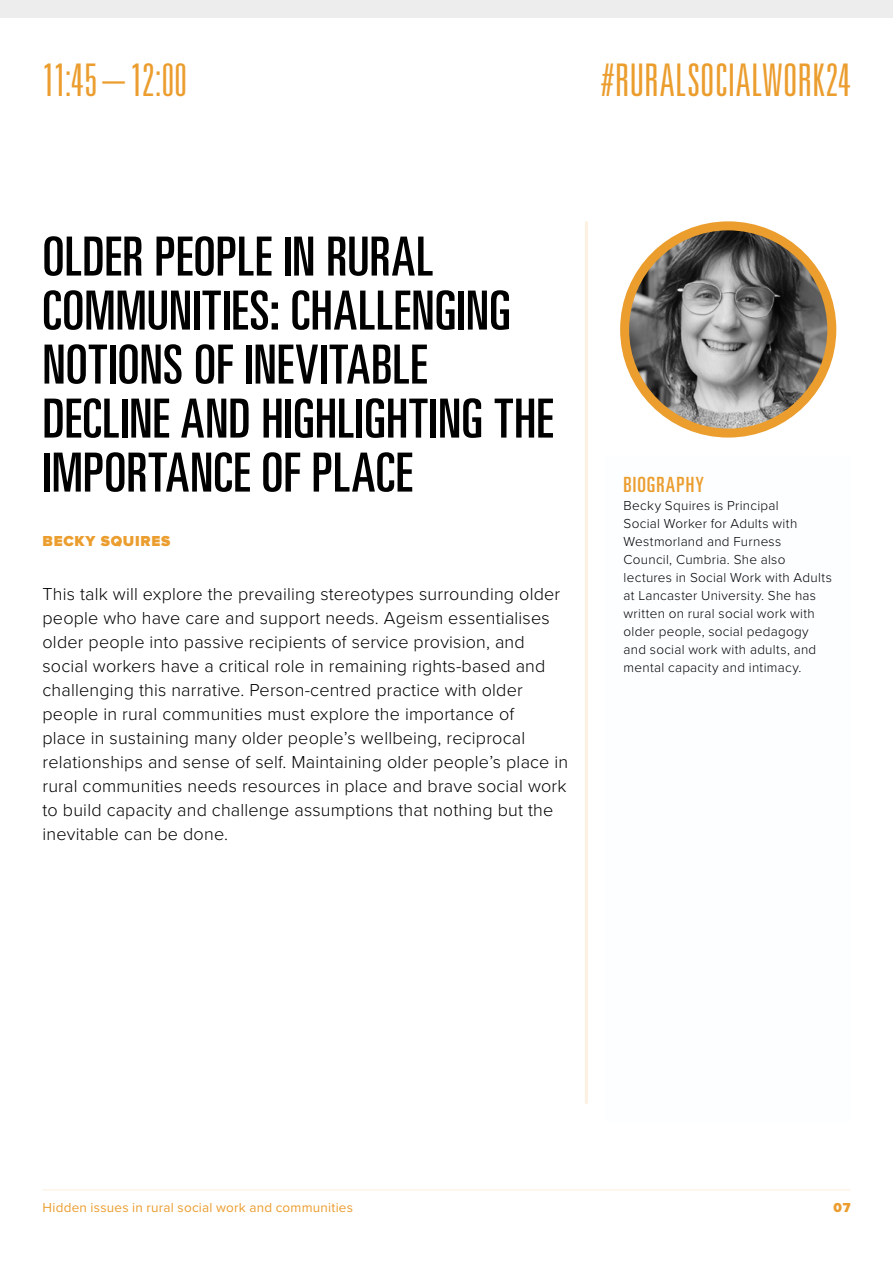
<style>
.page{position:relative;width:893px;height:1263px;background:#fff}
.page>*{position:absolute;margin:0;border:0;box-sizing:border-box;transform-origin:0 0}
.t1{font:ultra-condensed 54px/54px "Univers LT Std";letter-spacing:.005em;color:#000}
.Times{font:300 ultra-condensed 45px "Univers LT Std";letter-spacing:.005em;color:#eb9d2e}
.sidebar_heading{font:ultra-condensed 21px "Univers LT Std";letter-spacing:.05em;color:#eb9d2e}
.Desc{font:300 18px/24px "Proxima Nova";letter-spacing:.01em;color:#000}
.byline{font:900 15px "Proxima Nova";letter-spacing:.05em;color:#eb9d2e}
.sidebar{font:300 13.5px/18px "Proxima Nova";letter-spacing:.02em;color:#000}
.t2{font:13.5px "Proxima Nova";letter-spacing:.015em;color:#eb9d2e}
.t3{font:900 13.5px "Proxima Nova";color:#eb9d2e}
</style>
<div class="page">
<hr style="left:43px;top:1189px;width:807px;height:1px;background:#fcf0e0">
<div style="left:0;top:0;width:893px;height:18px;background:#ededed"></div>
<img style="left:625px;top:226px;width:207px;height:207px;border-radius:104px">
<div style="left:620px;top:221px;width:216px;height:217px;border:9px solid #eb9d2e;border-radius:50%"></div>
<hr style="left:585px;top:221px;width:3px;height:883px;background:#fcf0e0">
<p class="Times" style="left:43px;top:56px;width:146px">11:45 –12:00</p>
<h2 class="Times" style="left:601px;top:56px;width:250px">#RURALSOCIALWORK24</h2>
<p class="t1" style="left:43px;top:229px;width:512px">OLDER PEOPLE IN RURAL<br>COMMUNITIES: CHALLENGING<br>NOTIONS OF INEVITABLE<br>DECLINE AND HIGHLIGHTING THE<br>IMPORTANCE OF PLACE</p>
<p class="byline" style="left:43px;top:534px;width:129px">BECKY SQUIRES</p>
<p class="Desc" style="left:43px;top:581px;width:527px">This talk will explore the prevailing stereotypes surrounding older people who have care and support needs. Ageism essentialises older people into passive recipients of service provision, and social workers have a critical role in remaining rights-based and challenging this narrative. Person-centred practice with older people in rural communities must explore the importance of<br>place in sustaining many older people’s wellbeing, reciprocal relationships and sense of self. Maintaining older people’s place in rural communities needs resources in place and brave social work to build capacity and challenge assumptions that nothing but the inevitable can be done.</p>
<p class="sidebar_heading" style="left:624px;top:472px;width:82px">BIOGRAPHY</p>
<p class="sidebar" style="left:624px;top:495px;width:210px">Becky Squires is Principal<br>Social Worker for Adults with<br>Westmorland and Furness<br>Council, Cumbria. She also lectures in Social Work with Adults at Lancaster University. She has written on rural social work with older people, social pedagogy and social work with adults, and mental capacity and intimacy.</p>
<p class="t2" style="left:43px;top:1197px;width:312px">Hidden issues in rural social work and communities</p>
<p class="t3" style="left:833px;top:1201px;width:18px">07</p>
</div>
